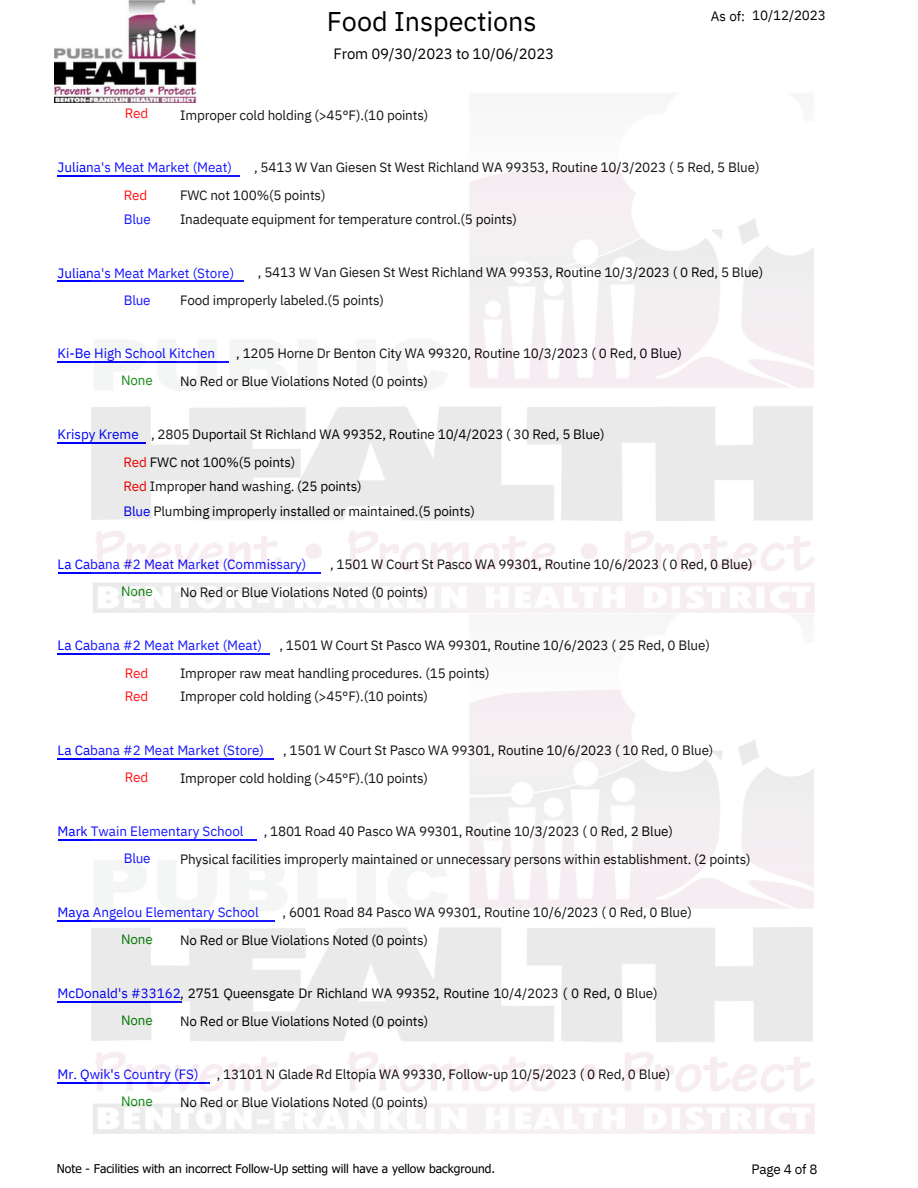
<style>
.page{position:relative;width:918px;height:1188px;background:#fff}
.page>*{position:absolute;margin:0;border:0;box-sizing:border-box;transform-origin:0 0}
.t1{font:27px "IBM Plex Sans";color:#000}
.t2{font:15px "IBM Plex Sans";letter-spacing:-.015em;color:#000}
.t3{font:13.5px "IBM Plex Sans";letter-spacing:-.015em;color:#000}
.t4{font:13.5px/23.7px "IBM Plex Sans";color:#00f}
.t5{font:13.5px "IBM Plex Sans";letter-spacing:-.015em;color:#008000}
.t6{font:13.5px/23.7px "IBM Plex Sans";letter-spacing:-.01em;color:#f00}
.t7{font:12px "Tahoma";color:#000}
.s1{color:#f00}
.s2{color:#00f}
</style>
<div class="page">
<img style="left:54px;top:0;width:143px;height:102px">
<hr style="left:58px;top:175px;width:182px;height:2px;background:#00f">
<hr style="left:58px;top:281px;width:186px;height:1px;background:#00f">
<hr style="left:58px;top:361px;width:171px;height:2px;background:#00f">
<hr style="left:58px;top:442px;width:88px;height:2px;background:#00f">
<hr style="left:58px;top:572px;width:262px;height:1px;background:#00f">
<hr style="left:58px;top:653px;width:212px;height:1px;background:#00f">
<hr style="left:58px;top:758px;width:216px;height:2px;background:#00f">
<hr style="left:58px;top:839px;width:198px;height:2px;background:#00f">
<hr style="left:58px;top:920px;width:217px;height:1px;background:#00f">
<hr style="left:58px;top:1001px;width:124px;height:1px;background:#00f">
<hr style="left:58px;top:1082px;width:152px;height:1px;background:#00f">
<img style="left:92px;top:92px;width:723px;height:1042px">
<p class="t6" style="left:125px;top:101px;width:25px">Red</p>
<p class="t1" style="left:327px;top:3px;width:211px">Food Inspections</p>
<p class="t2" style="left:334px;top:44px;width:222px">From 09/30/2023 to 10/06/2023</p>
<p class="t3" style="left:180px;top:106px;width:250px">Improper cold holding (&gt;45°F).(10 points)</p>
<p class="t3" style="left:711px;top:7px;width:36px">As of:</p>
<p class="t3" style="left:752px;top:6px;width:75px">10/12/2023</p>
<p class="t3" style="left:254px;top:158px;width:507px">, 5413 W Van Giesen St West Richland WA 99353, Routine 10/3/2023 ( 5 Red, 5 Blue)</p>
<p class="t3" style="left:180px;top:186px;width:147px">FWC not 100%(5 points)</p>
<p class="t3" style="left:180px;top:210px;width:339px">Inadequate equipment for temperature control.(5 points)</p>
<p class="t4" style="left:58px;top:155px;width:176px">Juliana's Meat Market (Meat)</p>
<p class="t4" style="left:124px;top:183px;width:29px"><span class="s1">Red<br></span>Blue</p>
<p class="t3" style="left:258px;top:263px;width:507px">, 5413 W Van Giesen St West Richland WA 99353, Routine 10/3/2023 ( 0 Red, 5 Blue)</p>
<p class="t3" style="left:180px;top:292px;width:205px">Food improperly labeled.(5 points)</p>
<p class="t4" style="left:58px;top:261px;width:178px">Juliana's Meat Market (Store)</p>
<p class="t4" style="left:124px;top:288px;width:29px">Blue</p>
<p class="t3" style="left:236px;top:344px;width:447px">, 1205 Horne Dr Benton City WA 99320, Routine 10/3/2023 ( 0 Red, 0 Blue)</p>
<p class="t3" style="left:180px;top:372px;width:250px">No Red or Blue Violations Noted (0 points)</p>
<p class="t4" style="left:58px;top:342px;width:159px">Ki-Be High School Kitchen</p>
<p class="t5" style="left:121px;top:372px;width:33px">None</p>
<p class="t3" style="left:151px;top:425px;width:455px">, 2805 Duportail St Richland WA 99352, Routine 10/4/2023 ( 30 Red, 5 Blue)</p>
<p class="t3" style="left:124px;top:453px;width:173px"><span class="s1">Red</span> FWC not 100%(5 points)</p>
<p class="t3" style="left:124px;top:477px;width:240px"><span class="s1">Red</span> Improper hand washing. (25 points)</p>
<p class="t3" style="left:124px;top:502px;width:353px"><span class="s2">Blue</span> Plumbing improperly installed or maintained.(5 points)</p>
<p class="t4" style="left:58px;top:423px;width:83px">Krispy Kreme</p>
<p class="t3" style="left:330px;top:555px;width:424px">, 1501 W Court St Pasco WA 99301, Routine 10/6/2023 ( 0 Red, 0 Blue)</p>
<p class="t3" style="left:180px;top:583px;width:250px">No Red or Blue Violations Noted (0 points)</p>
<p class="t4" style="left:58px;top:552px;width:250px">La Cabana #2 Meat Market (Commissary)</p>
<p class="t5" style="left:121px;top:582px;width:33px">None</p>
<p class="t3" style="left:279px;top:636px;width:432px">, 1501 W Court St Pasco WA 99301, Routine 10/6/2023 ( 25 Red, 0 Blue)</p>
<p class="t3" style="left:180px;top:664px;width:311px">Improper raw meat handling procedures. (15 points)</p>
<p class="t3" style="left:180px;top:688px;width:250px">Improper cold holding (&gt;45°F).(10 points)</p>
<p class="t4" style="left:58px;top:633px;width:206px">La Cabana #2 Meat Market (Meat)</p>
<p class="t6" style="left:125px;top:661px;width:25px">Red<br>Red</p>
<p class="t3" style="left:283px;top:741px;width:432px">, 1501 W Court St Pasco WA 99301, Routine 10/6/2023 ( 10 Red, 0 Blue)</p>
<p class="t3" style="left:180px;top:769px;width:250px">Improper cold holding (&gt;45°F).(10 points)</p>
<p class="t4" style="left:58px;top:738px;width:208px">La Cabana #2 Meat Market (Store)</p>
<p class="t6" style="left:125px;top:765px;width:25px">Red</p>
<p class="t3" style="left:264px;top:822px;width:411px">, 1801 Road 40 Pasco WA 99301, Routine 10/3/2023 ( 0 Red, 2 Blue)</p>
<p class="t3" style="left:180px;top:850px;width:572px">Physical facilities improperly maintained or unnecessary persons within establishment. (2 points)</p>
<p class="t4" style="left:58px;top:819px;width:187px">Mark Twain Elementary School</p>
<p class="t4" style="left:124px;top:846px;width:29px">Blue</p>
<p class="t3" style="left:283px;top:903px;width:411px">, 6001 Road 84 Pasco WA 99301, Routine 10/6/2023 ( 0 Red, 0 Blue)</p>
<p class="t3" style="left:180px;top:931px;width:250px">No Red or Blue Violations Noted (0 points)</p>
<p class="t4" style="left:58px;top:900px;width:203px">Maya Angelou Elementary School</p>
<p class="t5" style="left:121px;top:930px;width:33px">None</p>
<p class="t3" style="left:58px;top:984px;width:602px"><span class="s2">McDonald's #33162</span>, 2751 Queensgate Dr Richland WA 99352, Routine 10/4/2023 ( 0 Red, 0 Blue)</p>
<p class="t3" style="left:180px;top:1012px;width:250px">No Red or Blue Violations Noted (0 points)</p>
<p class="t3" style="left:217px;top:1065px;width:455px">, 13101 N Glade Rd Eltopia WA 99330, Follow-up 10/5/2023 ( 0 Red, 0 Blue)</p>
<p class="t3" style="left:180px;top:1093px;width:250px">No Red or Blue Violations Noted (0 points)</p>
<p class="t5" style="left:121px;top:1011px;width:33px">None</p>
<p class="t4" style="left:58px;top:1062px;width:142px">Mr. Qwik's Country (FS)</p>
<p class="t5" style="left:121px;top:1092px;width:33px">None</p>
<p class="t7" style="left:57px;top:1161px;width:440px">Note - Facilities with an incorrect Follow-Up setting will have a yellow background.</p>
<p class="t3" style="left:751px;top:1160px;width:68px">Page 4 of 8</p>
</div>
